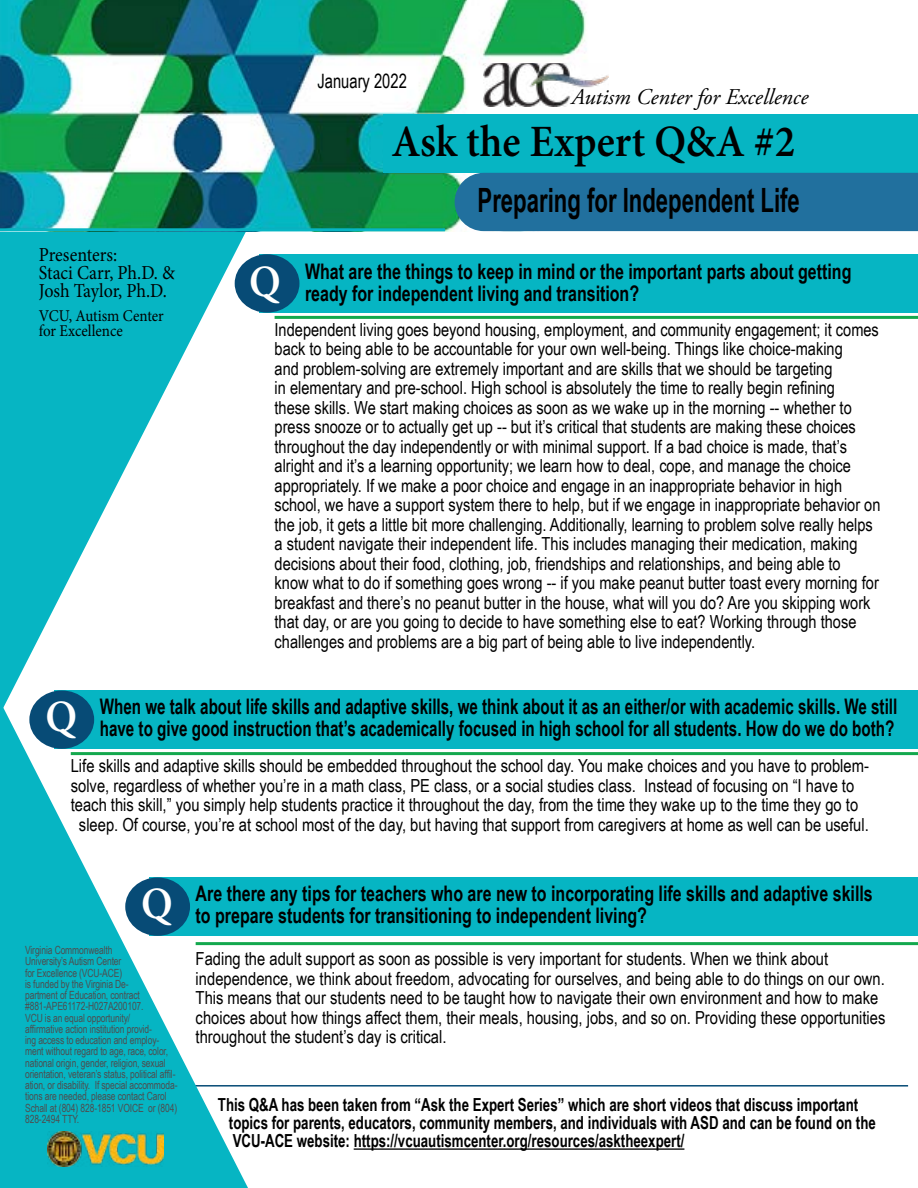
<style>
.page{position:relative;width:918px;height:1188px;background:#fff}
.page>*{position:absolute;margin:0;border:0;box-sizing:border-box;transform-origin:0 0}
.t1{font:600 44.85px "Minion Pro";color:#000;scale:.93 1}
.t2{font:600 44.85px "Minion Pro";color:#fff;scale:.93 1}
.t3{font:700 33.45px "Arial Narrow";color:#000;scale:.81 1}
.t4{font:italic 22.5px "Adobe Garamond Pro";color:#000}
.t5{font:700 21.45px/22.5px "Arial Narrow";color:#000;scale:.91 1}
.t6{font:700 21.45px/22.5px "Arial Narrow";color:#000;text-align:right;scale:.86 1}
.t7{font:19.8px/18px "Minion Pro";letter-spacing:-.005em;color:#000;scale:.91 1}
.t8{font:19.8px "Arial Narrow";color:#000;scale:.91 1}
.t9{font:18px/19.5px "Arial Narrow";color:#000}
.t10{font:700 18px/18px "Arial Narrow";color:#000;scale:.9 1}
.t11{font:16.5px/15px "Minion Pro";color:#000;scale:.91 1}
.t12{font:11.25px/11.2px "Arial Narrow";letter-spacing:-.01em;color:#4d4d4f;scale:.92 1}
.s1{font-family:"Minion Pro";font-weight:600;font-size:44.85px;color:#fff}
</style>
<div class="page">
<hr style="left:176px;top:1085px;width:732px;height:2px;background:#074b76">
<svg style="left:0;top:231px;width:264px;height:470px"></svg>
<img style="left:0;top:0;width:609px;height:231px">
<div style="left:384px;top:114px;width:534px;height:59px;background:#06b5c3"></div>
<div style="left:455px;top:173px;width:463px;height:58px;background:#21709e"></div>
<img style="left:484px;top:63px;width:124px;height:43px">
<div style="left:54px;top:690px;width:864px;height:59px;background:#06b5c3"></div>
<div style="left:29px;top:690px;width:65px;height:59px;background:#074b76;border-radius:50%"></div>
<hr style="left:71px;top:752px;width:847px;height:3px;background:#13a84d">
<div style="left:259px;top:254px;width:659px;height:59px;background:#06b5c3"></div>
<div style="left:235px;top:254px;width:64px;height:59px;background:#074b76;border-radius:50%"></div>
<hr style="left:275px;top:316px;width:643px;height:3px;background:#13a84d">
<svg style="left:0;top:701px;width:248px;height:487px;fill:#06b5c3"></svg>
<div style="left:150px;top:878px;width:768px;height:58px;background:#06b5c3"></div>
<div style="left:125px;top:878px;width:65px;height:58px;background:#074b76;border-radius:50%"></div>
<hr style="left:196px;top:942px;width:722px;height:3px;background:#13a84d">
<hr style="left:0;top:228px;width:445px;height:3px;background:#06b5c3">
<img style="left:47px;top:1132px;width:116px;height:34px">
<hr style="left:354px;top:1148px;width:330px;height:2px;background:#000">
<p class="t8" style="left:317px;top:67px;width:100px">January 2022</p>
<p class="t4" style="left:571px;top:83px;width:238px">Autism Center for Excellence</p>
<h1 class="t1" style="left:392px;top:111px;width:436px">Ask the Expert Q&amp;A #2</h1>
<p class="t7" style="left:39px;top:246px;width:151px">Presenters:<br>Staci Carr, Ph.D. &amp;<br>Josh Taylor, Ph.D.</p>
<p class="t11" style="left:39px;top:309px;width:139px">VCU, Autism Center for Excellence</p>
<h2 class="t3" style="left:478px;top:175px;width:399px">Preparing for Independent Life</h2>
<p class="t5" style="left:305px;top:259px;width:602px">What are the things to keep in mind or the important parts about getting ready for independent living and transition?</p>
<p class="t9" style="left:275px;top:319px;width:607px">Independent living goes beyond housing, employment, and community engagement; it comes back to being able to be accountable for your own well-being. Things like choice-making<br>and problem-solving are extremely important and are skills that we should be targeting<br>in elementary and pre-school. High school is absolutely the time to really begin refining<br>these skills. We start making choices as soon as we wake up in the morning -- whether to press snooze or to actually get up -- but it’s critical that students are making these choices throughout the day independently or with minimal support. If a bad choice is made, that’s alright and it’s a learning opportunity; we learn how to deal, cope, and manage the choice appropriately. If we make a poor choice and engage in an inappropriate behavior in high school, we have a support system there to help, but if we engage in inappropriate behavior on the job, it gets a little bit more challenging. Additionally, learning to problem solve really helps a student navigate their independent life. This includes managing their medication, making decisions about their food, clothing, job, friendships and relationships, and being able to<br>know what to do if something goes wrong -- if you make peanut butter toast every morning for breakfast and there’s no peanut butter in the house, what will you do? Are you skipping work that day, or are you going to decide to have something else to eat? Working through those challenges and problems are a big part of being able to live independently.</p>
<h1 class="t2" style="left:249px;top:251px;width:35px">Q</h1>
<p class="t6" style="left:45px;top:694px;width:992px"><span class="s1">Q</span> When we talk about life skills and adaptive skills, we think about it as an either/or with academic skills. We still have to give good instruction that’s academically focused in high school for all students. How do we do both?</p>
<p class="t9" style="left:71px;top:756px;width:800px">Life skills and adaptive skills should be embedded throughout the school day. You make choices and you have to problem-</p>
<p class="t9" style="left:71px;top:775px;width:785px">solve, regardless of whether you’re in a math class, PE class, or a social studies class. Instead of focusing on “I have to</p>
<p class="t9" style="left:71px;top:795px;width:789px">teach this skill,” you simply help students practice it throughout the day, from the time they wake up to the time they go to</p>
<p class="t9" style="left:79px;top:814px;width:791px">sleep. Of course, you’re at school most of the day, but having that support from caregivers at home as well can be useful.</p>
<p class="t5" style="left:196px;top:881px;width:746px;text-indent:-54px"><span class="s1">Q</span> Are there any tips for teachers who are new to incorporating life skills and adaptive skills to prepare students for transitioning to independent living?</p>
<p class="t9" style="left:196px;top:949px;width:691px">Fading the adult support as soon as possible is very important for students. When we think about independence, we think about freedom, advocating for ourselves, and being able to do things on our own.<br>This means that our students need to be taught how to navigate their own environment and how to make choices about how things affect them, their meals, housing, jobs, and so on. Providing these opportunities throughout the student’s day is critical.</p>
<p class="t12" style="left:25px;top:944px;width:167px">Virginia Commonwealth<br>University’s Autism Center<br>for Excellence (VCU-ACE)<br>is funded by the Virginia De-<br>partment of Education, contract #881-APE61172-H027A200107.<br>VCU is an equal opportunity/<br>affirmative action institution provid-<br>ing access to education and employ&shy;ment without regard to age, race, color, national origin, gender, religion, sexual orientation, veteran’s status, political affil&shy;ation, or disability. If special accommoda&shy;tions are needed, please contact Carol Schall at (804) 828-1851 VOICE or (804)<br>828-2494 TTY.</p>
<p class="t10" style="left:229px;top:1095px;width:720px;text-indent:-11px">This Q&amp;A has been taken from “Ask the Expert Series” which are short videos that discuss important topics for parents, educators, community members, and individuals with ASD and can be found on the<br>VCU-ACE website: https://vcuautismcenter.org/resources/asktheexpert/</p>
</div>
